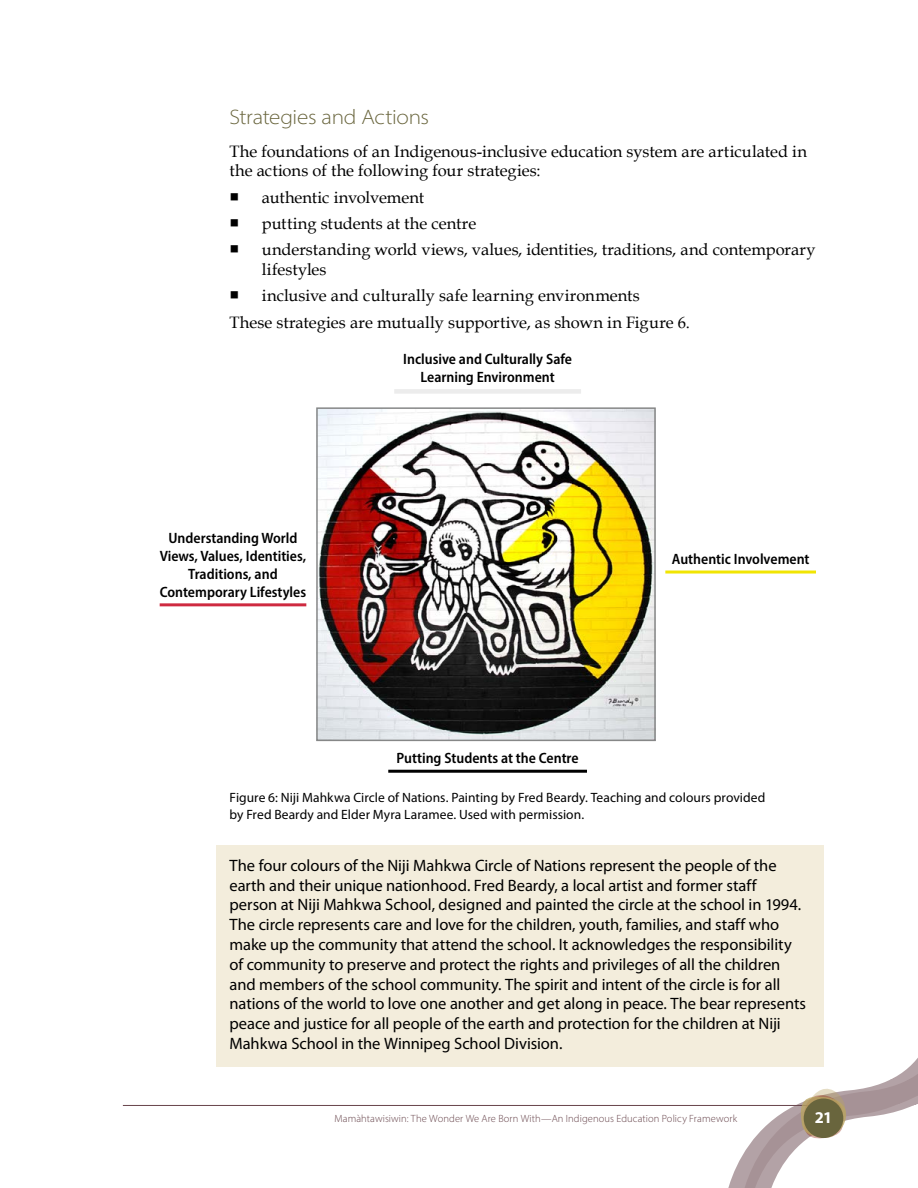
<style>
.page{position:relative;width:918px;height:1188px;background:#fff}
.page>*{position:absolute;margin:0;border:0;box-sizing:border-box;transform-origin:0 0}
.Head_C__H4{font:300 semi-expanded 21px "Myriad Pro";letter-spacing:-.015em;color:#69653d}
.Paragraph_shade__3{font:16.5px/19.8px "Myriad Pro";letter-spacing:-.005em;color:#000}
.Paragraph___12{font:16.5px/19.8px "Book Antiqua";letter-spacing:-.005em;color:#000}
.t1{font:700 16.5px "Myriad Pro";color:#fff}
.paragraph-centre_no{font:600 semi-condensed 15px/18px "Myriad Pro";color:#000;text-align:center}
.Figure{font:13.5px/16.2px "Myriad Pro";letter-spacing:.005em;color:#000}
.t2{font:300 10.5px "Myriad Pro";letter-spacing:.01em;color:#67444b}
.s1{font-family:"Arial Unicode MS"}
</style>
<div class="page">
<hr style="left:123px;top:1105px;width:701px;height:1px;background:#67444b">
<svg style="left:728px;top:1058px;width:190px;height:130px"></svg>
<div style="left:804px;top:1099px;width:39px;height:39px;background:#69653d;border-radius:50%"></div>
<div style="left:216px;top:845px;width:608px;height:222px;background:#f3eddc"></div>
<img style="left:319px;top:410px;width:334px;height:328px">
<div style="left:316px;top:407px;width:340px;height:334px;border:2px solid #868787"></div>
<div style="left:394px;top:389px;width:187px;height:5px;background:#ececec"></div>
<hr style="left:665px;top:571px;width:151px;height:3px;background:#f1e503">
<hr style="left:388px;top:770px;width:199px;height:3px;background:#000">
<hr style="left:160px;top:603px;width:146px;height:3px;background:#ce2a40">
<h4 class="Head_C__H4" style="left:230px;top:104px;width:201px">Strategies and Actions</h4>
<p class="Paragraph___12" style="left:230px;top:141px;width:579px">The foundations of an Indigenous-inclusive education system are articulated in the actions of the following four strategies:</p>
<p class="Paragraph___12" style="left:230px;top:187px;width:196px"><span class="s1">■</span> authentic involvement</p>
<p class="Paragraph___12" style="left:230px;top:213px;width:248px"><span class="s1">■</span> putting students at the centre</p>
<p class="Paragraph___12" style="left:262px;top:239px;width:555px;text-indent:-32px"><span class="s1">■</span> understanding world views, values, identities, traditions, and contemporary lifestyles</p>
<p class="Paragraph___12" style="left:230px;top:285px;width:412px"><span class="s1">■</span> inclusive and culturally safe learning environments</p>
<p class="Paragraph___12" style="left:230px;top:312px;width:462px">These strategies are mutually supportive, as shown in Figure 6.</p>
<p class="paragraph-centre_no" style="left:160px;top:528px;width:148px">Understanding World<br>Views, Values, Identities,<br>Traditions, and<br>Contemporary Lifestyles</p>
<p class="paragraph-centre_no" style="left:403px;top:350px;width:170px">Inclusive and Culturally Safe<br>Learning Environment</p>
<p class="paragraph-centre_no" style="left:397px;top:749px;width:184px">Putting Students at the Centre</p>
<p class="paragraph-centre_no" style="left:672px;top:549px;width:139px">Authentic Involvement</p>
<p class="Figure" style="left:230px;top:790px;width:537px">Figure 6: Niji Mahkwa Circle of Nations. Painting by Fred Beardy. Teaching and colours provided by Fred Beardy and Elder Myra Laramee. Used with permission.</p>
<p class="Paragraph_shade__3" style="left:230px;top:855px;width:578px">The four colours of the Niji Mahkwa Circle of Nations represent the people of the earth and their unique nationhood. Fred Beardy, a local artist and former staff person at Niji Mahkwa School, designed and painted the circle at the school in 1994.<br>The circle represents care and love for the children, youth, families, and staff who make up the community that attend the school. It acknowledges the responsibility of community to preserve and protect the rights and privileges of all the children and members of the school community. The spirit and intent of the circle is for all nations of the world to love one another and get along in peace. The bear represents peace and justice for all people of the earth and protection for the children at Niji Mahkwa School in the Winnipeg School Division.</p>
<p class="t2" style="left:335px;top:1112px;width:404px">Mamàhtawisiwin: The Wonder We Are Born With—An Indigenous Education Policy Framework</p>
<p class="t1" style="left:815px;top:1107px;width:19px">21</p>
</div>
